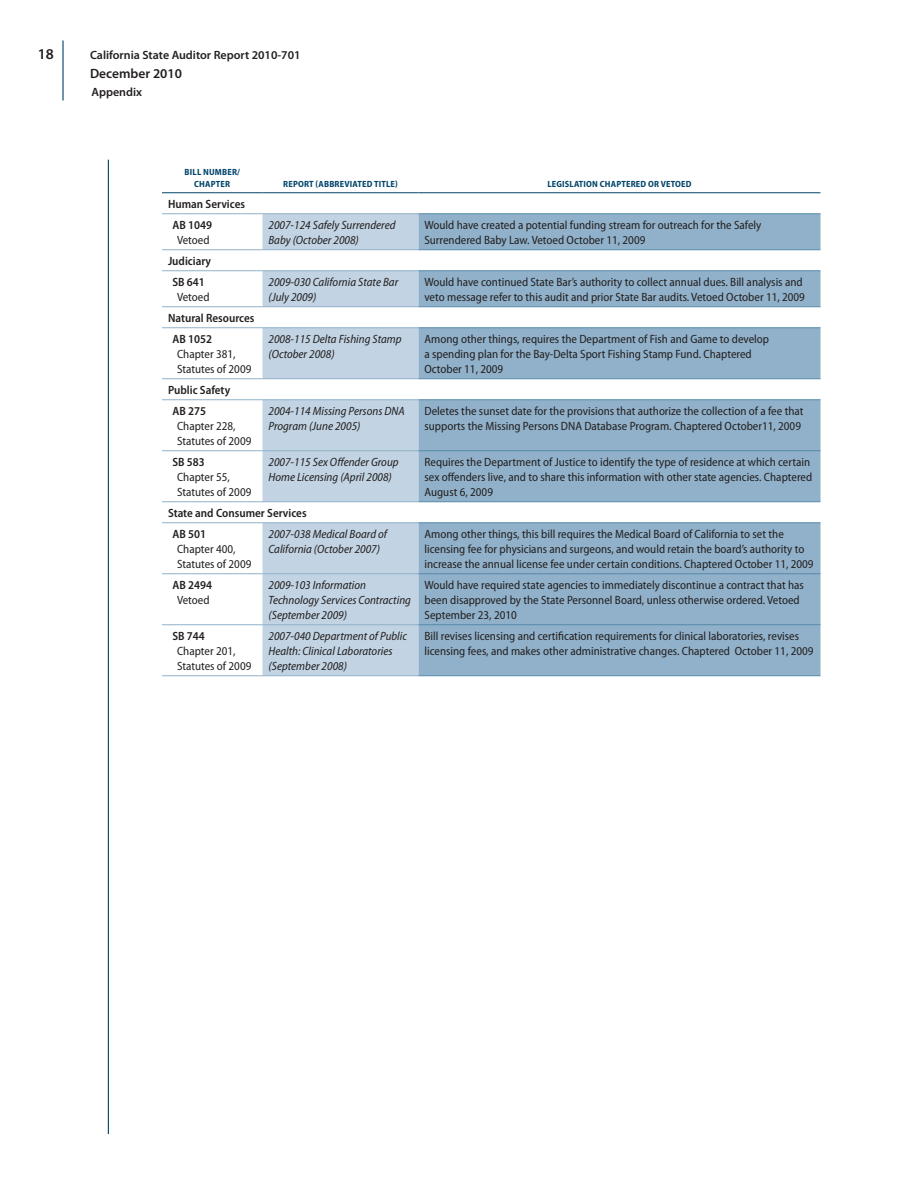
<style>
.page{position:relative;width:918px;height:1188px;background:#fff}
.page>*{position:absolute;margin:0;border:0;box-sizing:border-box;transform-origin:0 0}
.t1{font:600 15px "Myriad Pro";color:#231f20}
.t2{font:600 13.5px "Myriad Pro";color:#231f20}
.table_text{font:semi-condensed 12px/15px "Myriad Pro";color:#231f20}
.table_text-2{font:italic semi-condensed 12px/15px "Myriad Pro";color:#231f20}
.table_text-3{font:600 semi-condensed 12px/15px "Myriad Pro";color:#231f20;text-align:center}
.t3{font:600 12px "Myriad Pro";color:#231f20}
.table_heads{font:700 semi-condensed 9px/12px "Myriad Pro";letter-spacing:.02em;color:#00446a;text-align:center}
.s1{font-weight:400}
.s2{font-weight:600}
</style>
<div class="page">
<hr style="left:108px;top:160px;width:1px;height:974px;background:#00446a">
<hr style="left:62px;top:40px;width:2px;height:60px;background:#00446a">
<svg style="left:262px;top:214px;width:156px;height:461px;fill:#c2d4e3"></svg>
<svg style="left:418px;top:214px;width:402px;height:461px;fill:#90b1c9"></svg>
<hr style="left:162px;top:213px;width:100px;height:1px;background:#90b1c9">
<hr style="left:162px;top:249px;width:100px;height:1px;background:#90b1c9">
<hr style="left:162px;top:270px;width:100px;height:1px;background:#90b1c9">
<hr style="left:162px;top:306px;width:100px;height:1px;background:#90b1c9">
<hr style="left:162px;top:327px;width:100px;height:1px;background:#90b1c9">
<hr style="left:162px;top:378px;width:100px;height:1px;background:#90b1c9">
<hr style="left:162px;top:399px;width:100px;height:1px;background:#90b1c9">
<hr style="left:162px;top:450px;width:100px;height:1px;background:#90b1c9">
<hr style="left:162px;top:501px;width:100px;height:1px;background:#90b1c9">
<hr style="left:162px;top:522px;width:100px;height:1px;background:#90b1c9">
<hr style="left:162px;top:573px;width:100px;height:1px;background:#90b1c9">
<hr style="left:162px;top:624px;width:100px;height:1px;background:#90b1c9">
<hr style="left:162px;top:675px;width:100px;height:1px;background:#90b1c9">
<hr style="left:262px;top:213px;width:156px;height:1px;background:#90b1c9">
<hr style="left:262px;top:270px;width:156px;height:1px;background:#90b1c9">
<hr style="left:262px;top:327px;width:156px;height:1px;background:#90b1c9">
<hr style="left:262px;top:399px;width:156px;height:1px;background:#90b1c9">
<hr style="left:262px;top:522px;width:156px;height:1px;background:#90b1c9">
<hr style="left:262px;top:249px;width:156px;height:1px;background:#90b1c9">
<hr style="left:262px;top:306px;width:156px;height:1px;background:#90b1c9">
<hr style="left:262px;top:378px;width:156px;height:1px;background:#90b1c9">
<hr style="left:262px;top:450px;width:156px;height:1px;background:#90b1c9">
<hr style="left:262px;top:501px;width:156px;height:1px;background:#90b1c9">
<hr style="left:262px;top:573px;width:156px;height:1px;background:#90b1c9">
<hr style="left:262px;top:624px;width:156px;height:1px;background:#90b1c9">
<hr style="left:262px;top:675px;width:156px;height:1px;background:#90b1c9">
<hr style="left:418px;top:213px;width:402px;height:1px;background:#568aab">
<hr style="left:418px;top:270px;width:402px;height:1px;background:#568aab">
<hr style="left:418px;top:327px;width:402px;height:1px;background:#568aab">
<hr style="left:418px;top:399px;width:402px;height:1px;background:#568aab">
<hr style="left:418px;top:522px;width:402px;height:1px;background:#568aab">
<hr style="left:418px;top:249px;width:402px;height:1px;background:#568aab">
<hr style="left:418px;top:306px;width:402px;height:1px;background:#568aab">
<hr style="left:418px;top:378px;width:402px;height:1px;background:#568aab">
<hr style="left:418px;top:450px;width:402px;height:1px;background:#568aab">
<hr style="left:418px;top:501px;width:402px;height:1px;background:#568aab">
<hr style="left:418px;top:573px;width:402px;height:1px;background:#568aab">
<hr style="left:418px;top:624px;width:402px;height:1px;background:#568aab">
<hr style="left:418px;top:675px;width:402px;height:1px;background:#568aab">
<hr style="left:162px;top:192px;width:100px;height:1px;background:#00446a">
<hr style="left:262px;top:192px;width:156px;height:1px;background:#00446a">
<hr style="left:418px;top:192px;width:402px;height:1px;background:#00446a">
<p class="t1" style="left:38px;top:44px;width:18px">18</p>
<p class="t3" style="left:90px;top:47px;width:212px">California State Auditor Report 2010-701</p>
<p class="t2" style="left:90px;top:65px;width:93px">December 2010</p>
<p class="t3" style="left:92px;top:84px;width:52px">Appendix</p>
<p class="table_heads" style="left:185px;top:166px;width:57px">BILL NUMBER/<br>CHAPTER</p>
<p class="table_heads" style="left:283px;top:178px;width:116px">REPORT (ABBREVIATED TITLE)</p>
<p class="table_heads" style="left:547px;top:178px;width:146px">LEGISLATION CHAPTERED OR VETOED</p>
<p class="table_text-3" style="left:168px;top:196px;width:79px">Human Services</p>
<p class="table_text-3" style="left:172px;top:217px;width:41px">AB 1049<br><span class="s1">Vetoed</span></p>
<p class="table_text-2" style="left:268px;top:218px;width:128px">2007-124 Safely Surrendered<br>Baby (October 2008)</p>
<p class="table_text" style="left:424px;top:217px;width:339px">Would have created a potential funding stream for outreach for the Safely<br>Surrendered Baby Law. Vetoed October 11, 2009</p>
<p class="table_text-3" style="left:168px;top:253px;width:45px">Judiciary</p>
<p class="table_text" style="left:172px;top:274px;width:39px;text-align:center"><span class="s2">SB 641<br></span>Vetoed</p>
<p class="table_text-2" style="left:268px;top:275px;width:131px">2009-030 California State Bar (July 2009)</p>
<p class="table_text" style="left:424px;top:274px;width:382px">Would have continued State Bar’s authority to collect annual dues. Bill analysis and veto message refer to this audit and prior State Bar audits. Vetoed October 11, 2009</p>
<p class="table_text-3" style="left:168px;top:310px;width:88px">Natural Resources</p>
<p class="table_text" style="left:177px;top:331px;width:76px;text-indent:-4px"><span class="s2">AB 1052<br></span>Chapter 381,<br>Statutes of 2009</p>
<p class="table_text-2" style="left:268px;top:332px;width:135px">2008-115 Delta Fishing Stamp (October 2008)</p>
<p class="table_text" style="left:424px;top:331px;width:346px">Among other things, requires the Department of Fish and Game to develop a spending plan for the Bay-Delta Sport Fishing Stamp Fund. Chaptered<br>October 11, 2009</p>
<p class="table_text-3" style="left:168px;top:382px;width:64px">Public Safety</p>
<p class="table_text" style="left:177px;top:403px;width:76px;text-indent:-4px"><span class="s2">AB 275<br></span>Chapter 228,<br>Statutes of 2009</p>
<p class="table_text-2" style="left:268px;top:404px;width:138px">2004-114 Missing Persons DNA<br>Program (June 2005)</p>
<p class="table_text" style="left:424px;top:403px;width:381px">Deletes the sunset date for the provisions that authorize the collection of a fee that supports the Missing Persons DNA Database Program. Chaptered October11, 2009</p>
<p class="table_text" style="left:177px;top:454px;width:76px;text-indent:-4px"><span class="s2">SB 583<br></span>Chapter 55,<br>Statutes of 2009</p>
<p class="table_text-2" style="left:268px;top:455px;width:132px">2007-115 Sex Offender Group<br>Home Licensing (April 2008)</p>
<p class="table_text" style="left:424px;top:454px;width:389px">Requires the Department of Justice to identify the type of residence at which certain sex offenders live, and to share this information with other state agencies. Chaptered<br>August 6, 2009</p>
<p class="table_text-3" style="left:168px;top:505px;width:140px">State and Consumer Services</p>
<p class="table_text" style="left:177px;top:526px;width:76px;text-indent:-4px"><span class="s2">AB 501<br></span>Chapter 400,<br>Statutes of 2009</p>
<p class="table_text-2" style="left:268px;top:527px;width:120px">2007-038 Medical Board of<br>California (October 2007)</p>
<p class="table_text" style="left:424px;top:526px;width:391px">Among other things, this bill requires the Medical Board of California to set the licensing fee for physicians and surgeons, and would retain the board’s authority to increase the annual license fee under certain conditions. Chaptered October 11, 2009</p>
<p class="table_text-3" style="left:172px;top:577px;width:41px">AB 2494<br><span class="s1">Vetoed</span></p>
<p class="table_text-2" style="left:268px;top:578px;width:144px">2009-103 Information<br>Technology Services Contracting (September 2009)</p>
<p class="table_text" style="left:424px;top:577px;width:381px">Would have required state agencies to immediately discontinue a contract that has been disapproved by the State Personnel Board, unless otherwise ordered. Vetoed<br>September 23, 2010</p>
<p class="table_text" style="left:177px;top:628px;width:76px;text-indent:-4px"><span class="s2">SB 744<br></span>Chapter 201,<br>Statutes of 2009</p>
<p class="table_text-2" style="left:268px;top:629px;width:140px">2007-040 Department of Public<br>Health: Clinical Laboratories (September 2008)</p>
<p class="table_text" style="left:424px;top:628px;width:391px">Bill revises licensing and certification requirements for clinical laboratories, revises licensing fees, and makes other administrative changes. Chaptered October 11, 2009</p>
</div>
